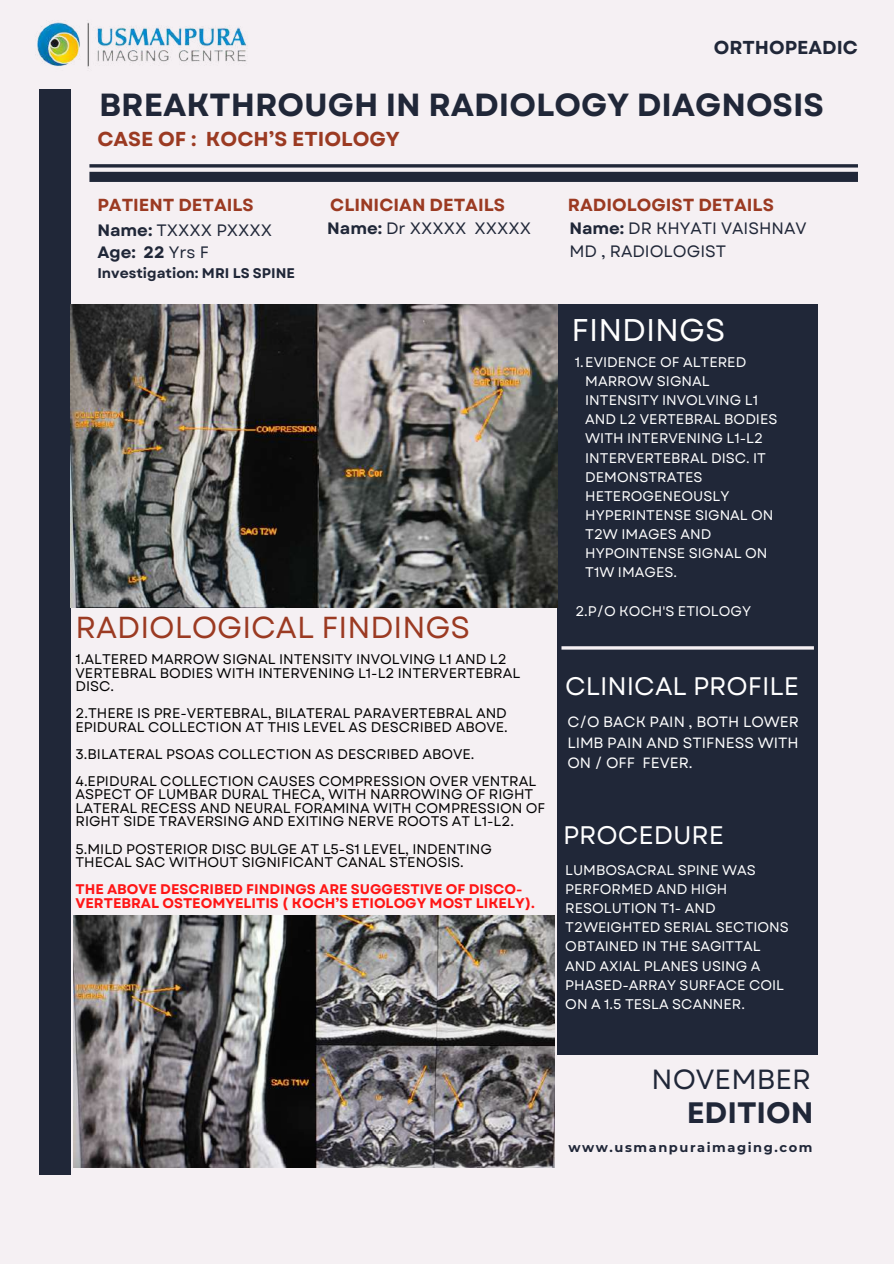
<style>
.page{position:relative;width:894px;height:1264px;background:#fff}
.page>*{position:absolute;margin:0;border:0;box-sizing:border-box;transform-origin:0 0}
.t1{font:700 31.95px "Garet";color:#202738}
.t2{font:31.35px "Garet";color:#fff}
.t3{font:30.3px "Garet";color:#9b3a22}
.t4{font:700 29.55px "Garet";color:#202738}
.t5{font:27.75px "Garet";color:#202738}
.t6{font:25.35px "Garet";color:#fff}
.t7{font:700 20.1px "Garet";color:#9b3a22}
.t8{font:700 18.75px "Garet";color:#202738}
.t9{font:700 17.55px "Garet";color:#9b3a22}
.t10{font:700 17.4px "Garet";color:#9b3a22}
.t11{font:16.5px/22.5px "Garet";color:#202738}
.t12{font:14.85px/20.2px "Garet";color:#fff;text-align:justify}
.t13{font:13.95px/13.5px "Garet";color:#010101}
.t14{font:13.95px/19.2px "Garet";color:#fff}
.t15{font:700 13.95px/13.5px "Garet";color:#ff1616}
.t16{font:700 13.95px "Garet";color:#202738}
.t17{font:700 13.05px "Montserrat";letter-spacing:.12em;color:#202738}
.s1{font-weight:700}
</style>
<div class="page">
<div style="left:0;top:0;width:893px;height:1263px;background:#f5f0f3"></div>
<hr style="left:89px;top:164px;width:768px;height:3px;background:#202738">
<div style="left:89px;top:172px;width:768px;height:10px;background:#202738"></div>
<div style="left:557px;top:304px;width:260px;height:750px;background:#202738"></div>
<div style="left:40px;top:89px;width:31px;height:1086px;background:#202738"></div>
<hr style="left:561px;top:646px;width:252px;height:3px;background:#f5f0f3">
<img style="left:37px;top:22px;width:210px;height:47px">
<img style="left:71px;top:304px;width:486px;height:303px">
<img style="left:73px;top:915px;width:481px;height:252px">
<h3 class="t8" style="left:713px;top:34px;width:146px">ORTHOPEADIC</h3>
<h1 class="t1" style="left:99px;top:82px;width:726px">BREAKTHROUGH IN RADIOLOGY DIAGNOSIS</h1>
<h3 class="t7" style="left:97px;top:125px;width:304px">CASE OF : KOCH’S ETIOLOGY</h3>
<p class="t10" style="left:97px;top:192px;width:158px">PATIENT DETAILS</p>
<p class="t9" style="left:330px;top:192px;width:176px">CLINICIAN DETAILS</p>
<p class="t9" style="left:567px;top:192px;width:207px">RADIOLOGIST DETAILS</p>
<p class="t11" style="left:97px;top:219px;width:176px"><span class="s1">Name:</span> TXXXX PXXXX<br><span class="s1">Age: 22</span> Yrs F</p>
<p class="t16" style="left:97px;top:262px;width:199px">Investigation: MRI LS SPINE</p>
<p class="t11" style="left:327px;top:217px;width:205px"><span class="s1">Name:</span> Dr XXXXX XXXXX</p>
<p class="t11" style="left:569px;top:216px;width:238px;line-height:23px"><span class="s1">Name:</span> DR KHYATI VAISHNAV<br>MD , RADIOLOGIST</p>
<h2 class="t2" style="left:571px;top:307px;width:155px">FINDINGS</h2>
<h3 class="t3" style="left:75px;top:605px;width:396px">RADIOLOGICAL FINDINGS</h3>
<p class="t13" style="left:75px;top:652px;width:446px">1.ALTERED MARROW SIGNAL INTENSITY INVOLVING L1 AND L2<br>VERTEBRAL BODIES WITH INTERVENING L1-L2 INTERVERTEBRAL<br>DISC.</p>
<p class="t13" style="left:75px;top:706px;width:434px">2.THERE IS PRE-VERTEBRAL, BILATERAL PARAVERTEBRAL AND<br>EPIDURAL COLLECTION AT THIS LEVEL AS DESCRIBED ABOVE.</p>
<p class="t13" style="left:75px;top:740px;width:462px;line-height:27px">3.BILATERAL PSOAS COLLECTION AS DESCRIBED ABOVE.<br>4.EPIDURAL COLLECTION CAUSES COMPRESSION OVER VENTRAL</p>
<p class="t13" style="left:75px;top:787px;width:471px">ASPECT OF LUMBAR DURAL THECA, WITH NARROWING OF RIGHT<br>LATERAL RECESS AND NEURAL FORAMINA WITH COMPRESSION OF<br>RIGHT SIDE TRAVERSING AND EXITING NERVE ROOTS AT L1-L2.</p>
<p class="t13" style="left:75px;top:842px;width:418px">5.MILD POSTERIOR DISC BULGE AT L5-S1 LEVEL, INDENTING<br>THECAL SAC WITHOUT SIGNIFICANT CANAL STENOSIS.</p>
<p class="t15" style="left:75px;top:882px;width:461px">THE ABOVE DESCRIBED FINDINGS ARE SUGGESTIVE OF DISCO-<br>VERTEBRAL OSTEOMYELITIS ( KOCH’S ETIOLOGY MOST LIKELY).</p>
<p class="t14" style="left:585px;top:352px;width:194px;text-indent:-10px">1.EVIDENCE OF ALTERED<br>MARROW SIGNAL<br>INTENSITY INVOLVING L1<br>AND L2 VERTEBRAL BODIES<br>WITH INTERVENING L1-L2<br>INTERVERTEBRAL DISC. IT<br>DEMONSTRATES<br>HETEROGENEOUSLY<br>HYPERINTENSE SIGNAL ON<br>T2W IMAGES AND<br>HYPOINTENSE SIGNAL ON<br>T1W IMAGES.</p>
<p class="t14" style="left:575px;top:601px;width:177px">2.P/O KOCH'S ETIOLOGY</p>
<h3 class="t6" style="left:565px;top:668px;width:235px">CLINICAL PROFILE</h3>
<p class="t12" style="left:567px;top:712px;width:233px">C/O BACK PAIN , BOTH LOWER LIMB PAIN AND STIFNESS WITH ON / OFF FEVER.</p>
<h3 class="t6" style="left:563px;top:816px;width:163px">PROCEDURE</h3>
<p class="t14" style="left:565px;top:860px;width:225px">LUMBOSACRAL SPINE WAS<br>PERFORMED AND HIGH<br>RESOLUTION T1- AND<br>T2WEIGHTED SERIAL SECTIONS<br>OBTAINED IN THE SAGITTAL<br>AND AXIAL PLANES USING A<br>PHASED-ARRAY SURFACE COIL<br>ON A 1.5 TESLA SCANNER.</p>
<h3 class="t5" style="left:651px;top:1058px;width:161px">NOVEMBER</h3>
<h3 class="t4" style="left:686px;top:1091px;width:128px">EDITION</h3>
<p class="t17" style="left:568px;top:1138px;width:245px">www.usmanpuraimaging.com</p>
</div>
